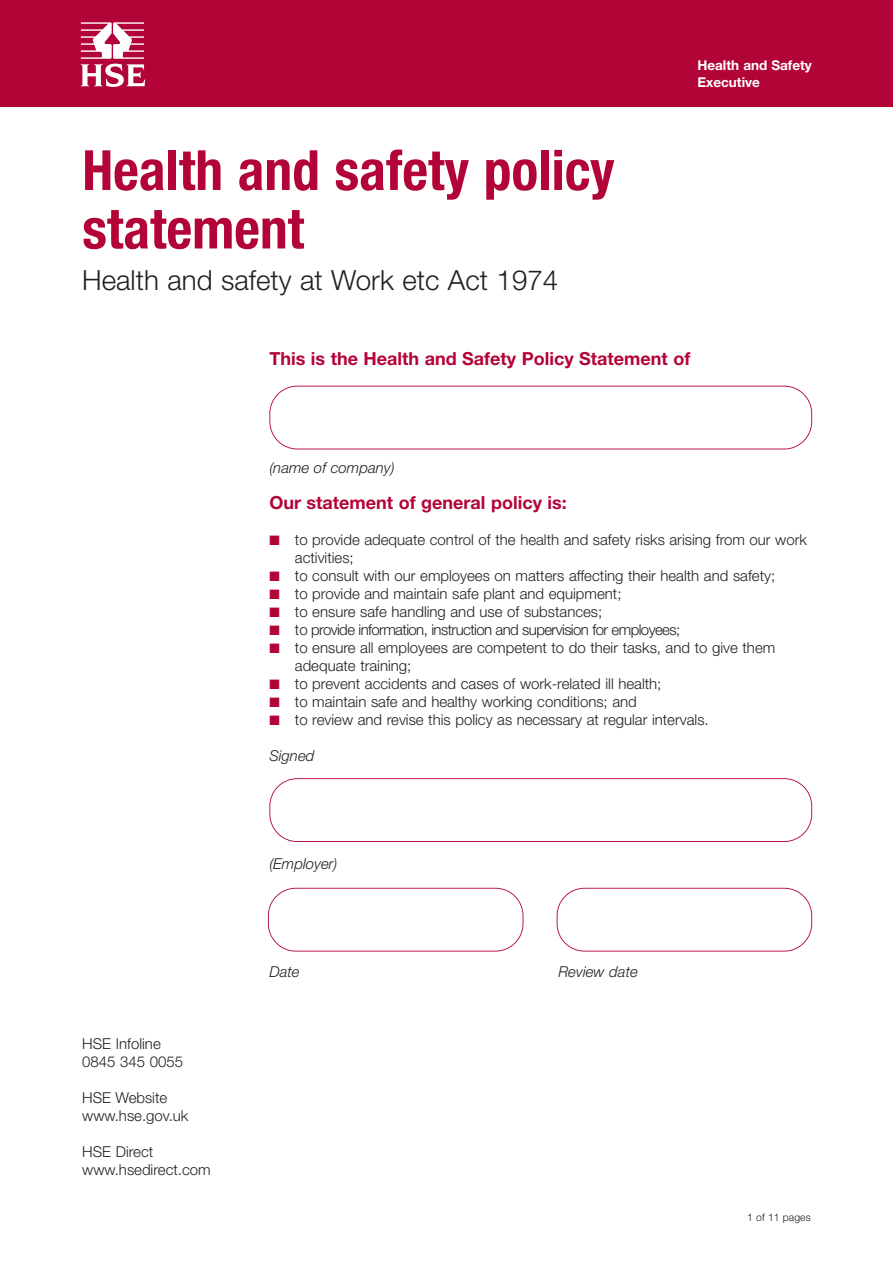
<style>
.page{position:relative;width:893px;height:1263px;background:#fff}
.page>*{position:absolute;margin:0;border:0;box-sizing:border-box;transform-origin:0 0}
.t1{font:700 condensed 55.5px/58.5px "Helvetica Neue";color:#b30437}
.t2{font:300 27.75px "Helvetica Neue";color:#231f20}
.t3{font:700 18px "Helvetica Neue";color:#b30437}
.t4{font:300 15px/18px "Helvetica Neue";color:#231f20}
.t5{font:300 15px "Helvetica Neue";letter-spacing:-.04em;color:#231f20}
.t6{font:italic 300 15px "Helvetica Neue";color:#231f20}
.t7{font:700 13.5px/16.5px "Helvetica Neue";color:#fff}
.t8{font:300 10.5px "Helvetica Neue";color:#231f20}
.s1{color:#b30437}
</style>
<div class="page">
<div style="left:0;top:0;width:893px;height:106px;background:#b30437"></div>
<svg style="left:81px;top:22px;width:64px;height:65px"></svg>
<svg style="left:269px;top:386px;width:543px;height:63px"></svg>
<svg style="left:269px;top:778px;width:543px;height:64px"></svg>
<svg style="left:268px;top:888px;width:255px;height:63px"></svg>
<svg style="left:557px;top:888px;width:255px;height:63px"></svg>
<h1 class="t1" style="left:82px;top:146px;width:534px">Health and safety policy statement</h1>
<h2 class="t2" style="left:82px;top:271px;width:477px">Health and safety at Work etc Act 1974</h2>
<p class="t7" style="left:697px;top:59px;width:116px">Health and Safety<br>Executive</p>
<p class="t3" style="left:269px;top:352px;width:423px">This is the Health and Safety Policy Statement of</p>
<p class="t6" style="left:269px;top:462px;width:127px">(name of company)</p>
<p class="t3" style="left:269px;top:496px;width:299px">Our statement of general policy is:</p>
<p class="t4" style="left:295px;top:532px;width:514px;text-indent:-26px"><span class="s1">■</span> to provide adequate control of the health and safety risks arising from our work activities;</p>
<p class="t4" style="left:269px;top:568px;width:507px"><span class="s1">■</span> to consult with our employees on matters affecting their health and safety;</p>
<p class="t4" style="left:269px;top:586px;width:354px"><span class="s1">■</span> to provide and maintain safe plant and equipment;</p>
<p class="t4" style="left:269px;top:604px;width:334px"><span class="s1">■</span> to ensure safe handling and use of substances;</p>
<p class="t5" style="left:269px;top:624px;width:412px"><span class="s1">■</span> to provide information, instruction and supervision for employees;</p>
<p class="t4" style="left:295px;top:640px;width:482px;text-indent:-26px"><span class="s1">■</span> to ensure all employees are competent to do their tasks, and to give them adequate training;</p>
<p class="t4" style="left:269px;top:676px;width:394px"><span class="s1">■</span> to prevent accidents and cases of work-related ill health;</p>
<p class="t4" style="left:269px;top:694px;width:369px"><span class="s1">■</span> to maintain safe and healthy working conditions; and</p>
<p class="t4" style="left:269px;top:712px;width:441px"><span class="s1">■</span> to review and revise this policy as necessary at regular intervals.</p>
<p class="t6" style="left:269px;top:750px;width:47px">Signed</p>
<p class="t6" style="left:269px;top:858px;width:70px">(Employer)</p>
<p class="t4" style="left:82px;top:1036px;width:102px">HSE Infoline<br>0845 345 0055</p>
<p class="t4" style="left:82px;top:1090px;width:108px">HSE Website www.hse.gov.uk</p>
<p class="t4" style="left:82px;top:1144px;width:130px">HSE Direct www.hsedirect.com</p>
<p class="t6" style="left:269px;top:966px;width:32px">Date</p>
<p class="t6" style="left:559px;top:966px;width:81px">Review date</p>
<p class="t8" style="left:747px;top:1213px;width:65px">1 of 11 pages</p>
</div>
